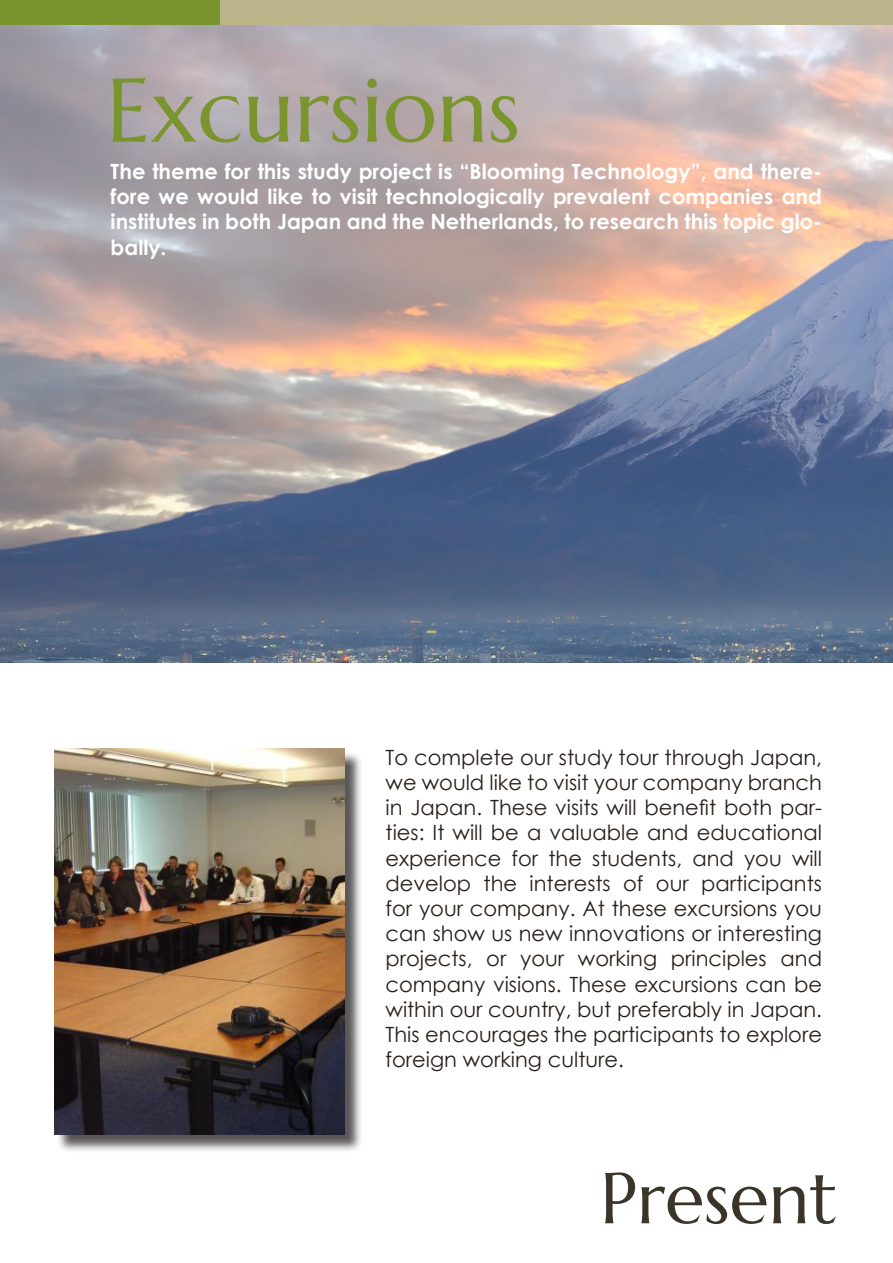
<style>
.page{position:relative;width:893px;height:1263px;background:#fff}
.page>*{position:absolute;margin:0;border:0;box-sizing:border-box;transform-origin:0 0}
.t1{font:90px "Marcellus";color:#7a942e}
.t2{font:72px "Marcellus";color:#3a3429}
.t3{font:21px/25.2px "Century Gothic";color:#271f1a;text-align:justify}
.t4{font:700 21px/25.2px "Century Gothic";color:#fff;text-align:justify}
</style>
<div class="page">
<img style="left:0;top:25px;width:893px;height:638px">
<div style="left:56px;top:751px;width:307px;height:402px;background:#231f20;opacity:.75"></div>
<img style="left:54px;top:749px;width:290px;height:385px">
<div style="left:220px;top:0;width:673px;height:25px;background:#bcb58c"></div>
<div style="left:0;top:0;width:220px;height:25px;background:#7a942e"></div>
<p class="t1" style="left:106px;top:54px;width:415px">Excursions</p>
<p class="t4" style="left:111px;top:158px;width:713px">The theme for this study project is “Blooming Technology”, and there&shy;fore we would like to visit technologically prevalent companies and institutes in both Japan and the Netherlands, to research this topic glo&shy;bally.</p>
<p class="t3" style="left:386px;top:744px;width:438px">To complete our study tour through Japan, we would like to visit your company branch in Japan. These visits will benefit both par&shy;ties: It will be a valuable and educational experience for the students, and you will develop the interests of our participants for your company. At these excursions you can show us new innovations or interesting projects, or your working principles and company visions. These excursions can be within our country, but preferably in Japan.<br>This encourages the participants to explore foreign working culture.</p>
<p class="t2" style="left:600px;top:1153px;width:239px">Present</p>
</div>
